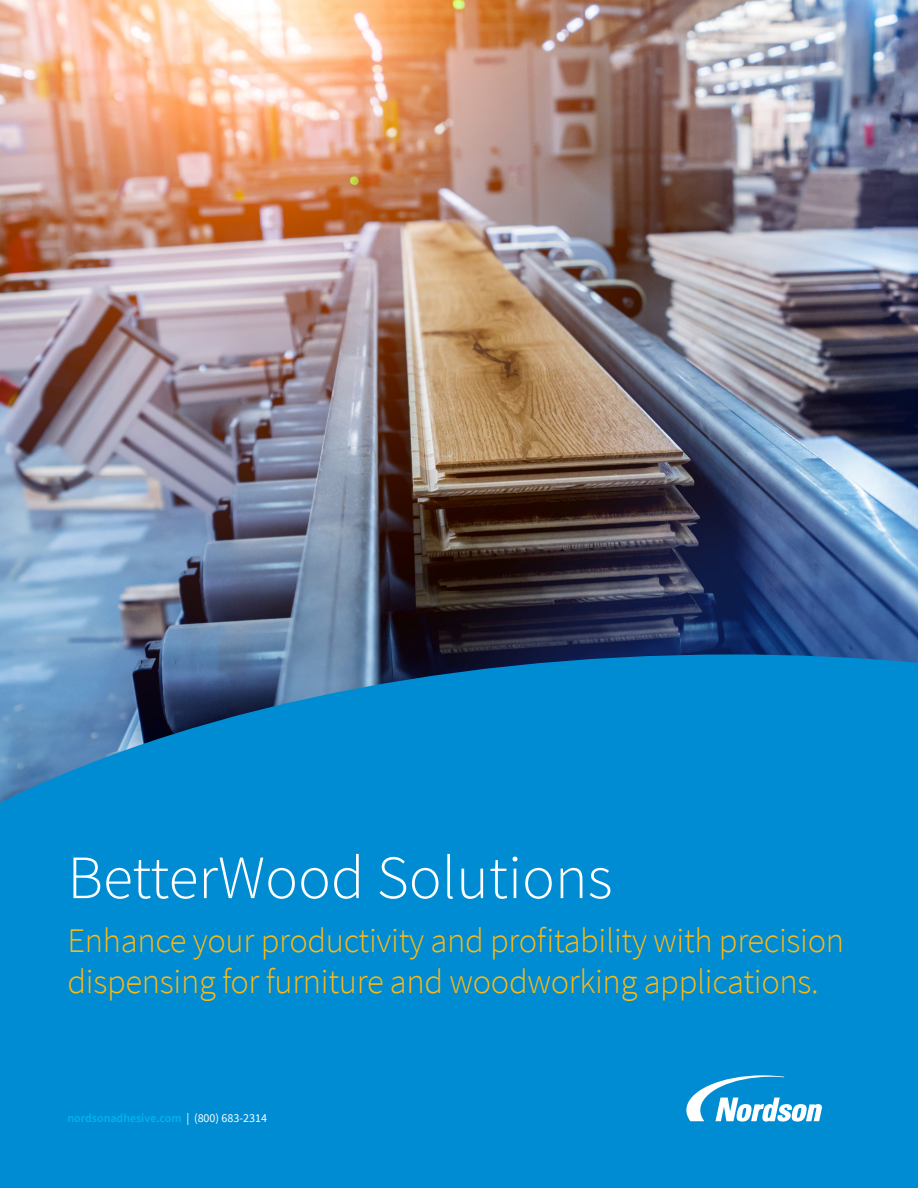
<style>
.page{position:relative;width:918px;height:1188px;background:#fff}
.page>*{position:absolute;margin:0;border:0;box-sizing:border-box;transform-origin:0 0}
.t1{font:300 61.5px "Source Sans Pro";color:#fff}
.t2{font:300 34.5px/40.5px "Source Sans Pro";letter-spacing:-.01em;color:#fcb814}
.t3{font:600 12px "Source Sans Pro";color:#00b3ee}
.s1{font-weight:400;color:#fff}
</style>
<div class="page">
<img style="left:0;top:0;width:918px;height:654px">
<svg style="left:0;top:654px;width:918px;height:512px;background:#0589cd"></svg>
<svg style="left:686px;top:1075px;width:136px;height:47px"></svg>
<div style="left:0;top:1166px;width:918px;height:22px;background:#008cd2"></div>
<p class="t1" style="left:68px;top:840px;width:547px">BetterWood Solutions</p>
<p class="t2" style="left:68px;top:920px;width:778px">Enhance your productivity and profitability with precision dispensing for furniture and woodworking applications.</p>
<p class="t3" style="left:68px;top:1110px;width:201px">nordsonadhesive.com <span class="s1">| (800) 683-2314</span></p>
</div>
